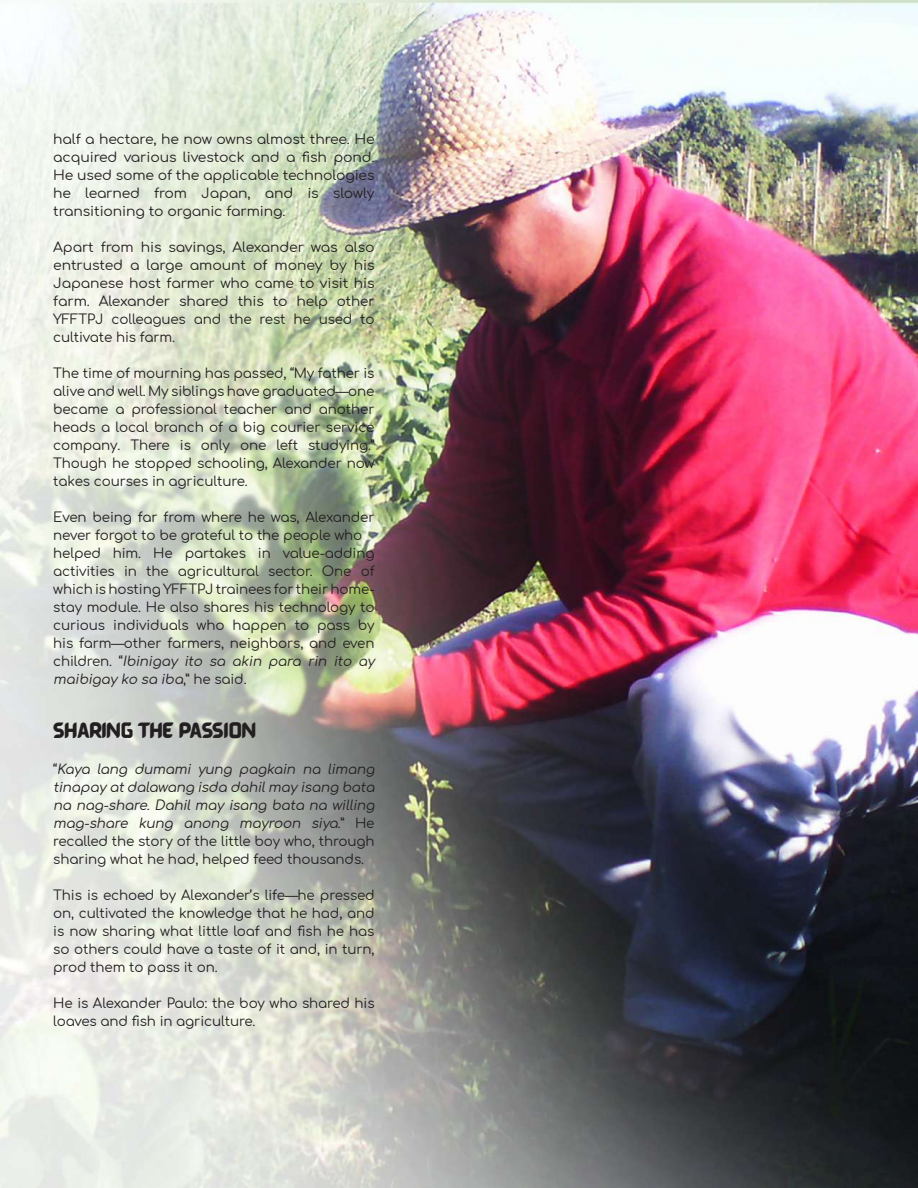
<style>
.page{position:relative;width:918px;height:1188px;background:#fff}
.page>*{position:absolute;margin:0;border:0;box-sizing:border-box;transform-origin:0 0}
.t1{font:16.5px "BARABARA Regular";letter-spacing:-.025em;color:#231f20}
.t2{font:13.5px/18px "Comfortaa";letter-spacing:-.01em;color:#231f20;text-align:justify}
.t3{font:13.5px/18px "Comfortaa";letter-spacing:-.01em;color:#231f20;text-align:justify;scale:1.04 1}
.t4{font:italic 13.5px/18px "Comfortaa";color:#231f20}
.s1{font-style:italic}
.s2{font-style:normal}
</style>
<div class="page">
<img style="left:0;top:0;width:918px;height:1188px">
<p class="t3" style="left:53px;top:128px;width:310px">half a hectare, he now owns almost three. He acquired various livestock and a fish pond.<br>He used some of the applicable technologies he learned from Japan, and is slowly transitioning to organic farming.</p>
<p class="t3" style="left:53px;top:236px;width:311px">Apart from his savings, Alexander was also entrusted a large amount of money by his Japanese host farmer who came to visit his farm. Alexander shared this to help other YFFTPJ colleagues and the rest he used to cultivate his farm.</p>
<p class="t2" style="left:53px;top:362px;width:323px">The time of mourning has passed, “My father is alive and well. My siblings have graduated—one became a professional teacher and another heads a local branch of a big courier service company. There is only one left studying.” Though he stopped schooling, Alexander now takes courses in agriculture.</p>
<p class="t2" style="left:53px;top:506px;width:326px;text-align:left">Even being far from where he was, Alexander never forgot to be grateful to the people who helped him. He partakes in value-adding activities in the agricultural sector. One of which is hosting YFFTPJ trainees for their home&shy;stay module. He also shares his technology to curious individuals who happen to pass by his farm—other farmers, neighbors, and even c h i ld re n . “ <span class="s1">Ibinigay ito sa akin para rin ito ay maibigay ko sa iba</span>,” h e s a i d .</p>
<p class="t1" style="left:53px;top:717px;width:204px">SHARING THE PASSION</p>
<p class="t4" style="left:53px;top:758px;width:327px"><span class="s2">“</span> Kaya lang dumami yung pagkain na limang tinapay atdalawang isda dahilmay isang bata na nag-share. Dahil may isang bata na willing mag-share kung anong mayroon siya<span class="s2">.” H e recalled the story of the little boy who, through sharing what he had, helped feed thousands.</span></p>
<p class="t2" style="left:53px;top:884px;width:323px">This is echoed by Alexander’s life—he pressed on, cultivated the knowledge that he had, and is now sharing what little loaf and fish he has so others could have a taste of it and, in turn, prod them to pass it on.</p>
<p class="t2" style="left:53px;top:992px;width:323px">He is Alexander Paulo: the boy who shared his loaves and fish in agriculture.</p>
</div>
